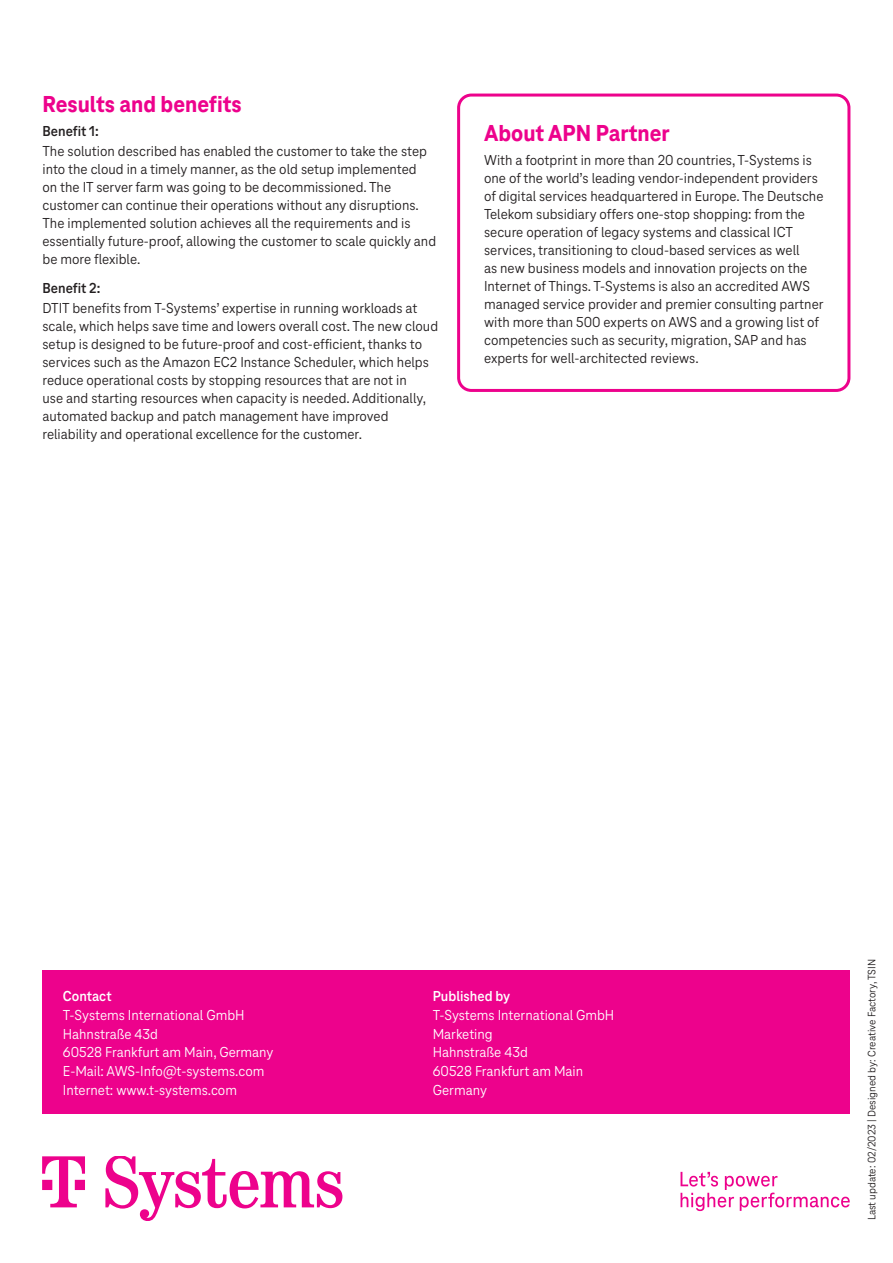
<style>
.page{position:relative;width:893px;height:1263px;background:#fff}
.page>*{position:absolute;margin:0;border:0;box-sizing:border-box;transform-origin:0 0}
.t1{font:800 24px "Tele Neo";color:#ed028c}
.t2{font:15px/18px "Tele Neo";color:#231f20}
.t3{font:15px/18.8px "Tele Neo";color:#fff}
.t4{font:700 15px "Tele Neo";color:#fff}
.t5{font:700 15px "Tele Neo";color:#231f20}
.t6{font:11.25px "Tele Neo";color:#231f20}
</style>
<div class="page">
<div style="left:42px;top:971px;width:808px;height:143px;background:#ed028c"></div>
<svg style="left:42px;top:1156px;width:300px;height:65px"></svg>
<svg style="left:680px;top:1172px;width:170px;height:39px"></svg>
<div style="left:457px;top:94px;width:393px;height:298px;border:3px solid #ed028c;border-radius:13px"></div>
<h1 class="t1" style="left:43px;top:90px;width:201px">Results and benefits</h1>
<p class="t5" style="left:43px;top:123px;width:58px">Benefit 1:</p>
<p class="t2" style="left:43px;top:142px;width:395px">The solution described has enabled the customer to take the step into the cloud in a timely manner, as the old setup implemented<br>on the IT server farm was going to be decommissioned. The customer can continue their operations without any disruptions.<br>The implemented solution achieves all the requirements and is essentially future-proof, allowing the customer to scale quickly and be more flexible.</p>
<p class="t5" style="left:43px;top:279px;width:59px">Benefit 2:</p>
<p class="t2" style="left:43px;top:299px;width:397px">DTIT benefits from T-Systems’ expertise in running workloads at scale, which helps save time and lowers overall cost. The new cloud setup is designed to be future-proof and cost-efficient, thanks to services such as the Amazon EC2 Instance Scheduler, which helps reduce operational costs by stopping resources that are not in<br>use and starting resources when capacity is needed. Additionally, automated backup and patch management have improved reliability and operational excellence for the customer.</p>
<h1 class="t1" style="left:484px;top:119px;width:187px">About APN Partner</h1>
<p class="t2" style="left:484px;top:151px;width:341px">With a footprint in more than 20 countries, T-Systems is one of the world’s leading vendor-independent providers of digital services headquartered in Europe. The Deutsche Telekom subsidiary offers one-stop shopping: from the secure operation of legacy systems and classical ICT services, transitioning to cloud-based services as well<br>as new business models and innovation projects on the Internet of Things. T-Systems is also an accredited AWS managed service provider and premier consulting partner with more than 500 experts on AWS and a growing list of competencies such as security, migration, SAP and has experts for well-architected reviews.</p>
<p class="t4" style="left:63px;top:988px;width:50px">Contact</p>
<p class="t3" style="left:63px;top:1006px;width:212px">T-Systems International GmbH<br>Hahnstraße 43d<br>60528 Frankfurt am Main, Germany<br>E-Mail: AWS-Info@t-systems.com<br>Internet: www.t-systems.com</p>
<p class="t4" style="left:433px;top:988px;width:79px">Published by</p>
<p class="t3" style="left:433px;top:1006px;width:183px">T-Systems International GmbH<br>Marketing<br>Hahnstraße 43d<br>60528 Frankfurt am Main<br>Germany</p>
<p class="t6" style="left:866px;top:1220px;width:263px;rotate:-90deg">Last update: 02/2023 | Designed by: Creative Factory, TSIN</p>
</div>
